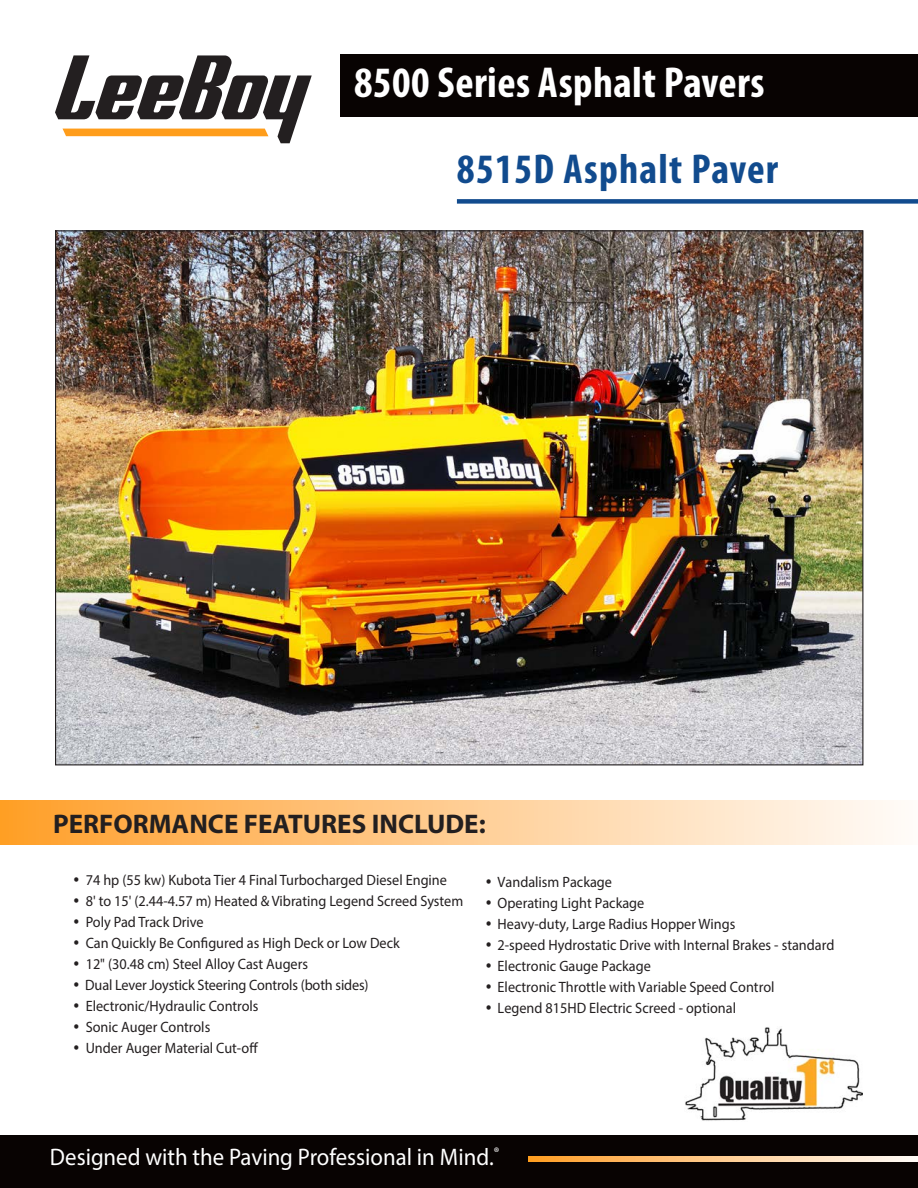
<style>
.page{position:relative;width:918px;height:1188px;background:#fff}
.page>*{position:absolute;margin:0;border:0;box-sizing:border-box;transform-origin:0 0}
.t1{font:700 condensed 43.5px "Myriad Pro";letter-spacing:.01em;color:#fff}
.t2{font:700 condensed 42px "Myriad Pro";letter-spacing:.03em;color:#114b8e}
.t3{font:700 27px "Myriad Pro";color:#231f20}
.t4{font:24px "Myriad Pro";color:#fff;scale:.95 1}
.t5{font:15px "Myriad Pro";color:#231f20;scale:.95 1}
</style>
<div class="page">
<div style="left:341px;top:54px;width:577px;height:62px;background:#080302"></div>
<div style="left:457px;top:199px;width:461px;height:5px;background:#114b8e"></div>
<div style="left:0;top:800px;width:918px;height:44px;background:linear-gradient(to right,#ff9f2b,#fffcfb)"></div>
<div style="left:0;top:1135px;width:918px;height:53px;background:#080302"></div>
<svg style="left:529px;top:1156px;width:389px;height:6px;background:#ffcc90"></svg>
<svg style="left:55px;top:55px;width:257px;height:88px"></svg>
<img style="left:685px;top:1027px;width:178px;height:94px">
<img style="left:57px;top:232px;width:804px;height:531px">
<p class="t1" style="left:354px;top:58px;width:412px">8500 Series Asphalt Pavers</p>
<p class="t2" style="left:457px;top:146px;width:323px">8515D Asphalt Paver</p>
<p class="t3" style="left:53px;top:807px;width:434px">PERFORMANCE FEATURES INCLUDE:</p>
<p class="t5" style="left:73px;top:871px;width:395px">• 74 hp (55 kw) Kubota Tier 4 Final Turbocharged Diesel Engine</p>
<p class="t5" style="left:73px;top:892px;width:412px">• 8' to 15' (2.44-4.57 m) Heated &amp; Vibrating Legend Screed System</p>
<p class="t5" style="left:73px;top:913px;width:139px">• Poly Pad Track Drive</p>
<p class="t5" style="left:73px;top:934px;width:345px">• Can Quickly Be Configured as High Deck or Low Deck</p>
<p class="t5" style="left:73px;top:955px;width:249px">• 12" (30.48 cm) Steel Alloy Cast Augers</p>
<p class="t5" style="left:73px;top:976px;width:313px">• Dual Lever Joystick Steering Controls (both sides)</p>
<p class="t5" style="left:73px;top:997px;width:197px">• Electronic/Hydraulic Controls</p>
<p class="t5" style="left:73px;top:1018px;width:146px">• Sonic Auger Controls</p>
<p class="t5" style="left:73px;top:1039px;width:196px">• Under Auger Material Cut-off</p>
<p class="t5" style="left:486px;top:873px;width:135px">• Vandalism Package</p>
<p class="t5" style="left:486px;top:894px;width:169px">• Operating Light Package</p>
<p class="t5" style="left:486px;top:915px;width:265px">• Heavy-duty, Large Radius Hopper Wings</p>
<p class="t5" style="left:486px;top:936px;width:369px">• 2-speed Hydrostatic Drive with Internal Brakes - standard</p>
<p class="t5" style="left:486px;top:957px;width:176px">• Electronic Gauge Package</p>
<p class="t5" style="left:486px;top:978px;width:306px">• Electronic Throttle with Variable Speed Control</p>
<p class="t5" style="left:486px;top:999px;width:265px">• Legend 815HD Electric Screed - optional</p>
<p class="t4" style="left:50px;top:1143px;width:474px">Designed with the Paving Professional in Mind.<sup>®</sup></p>
</div>
